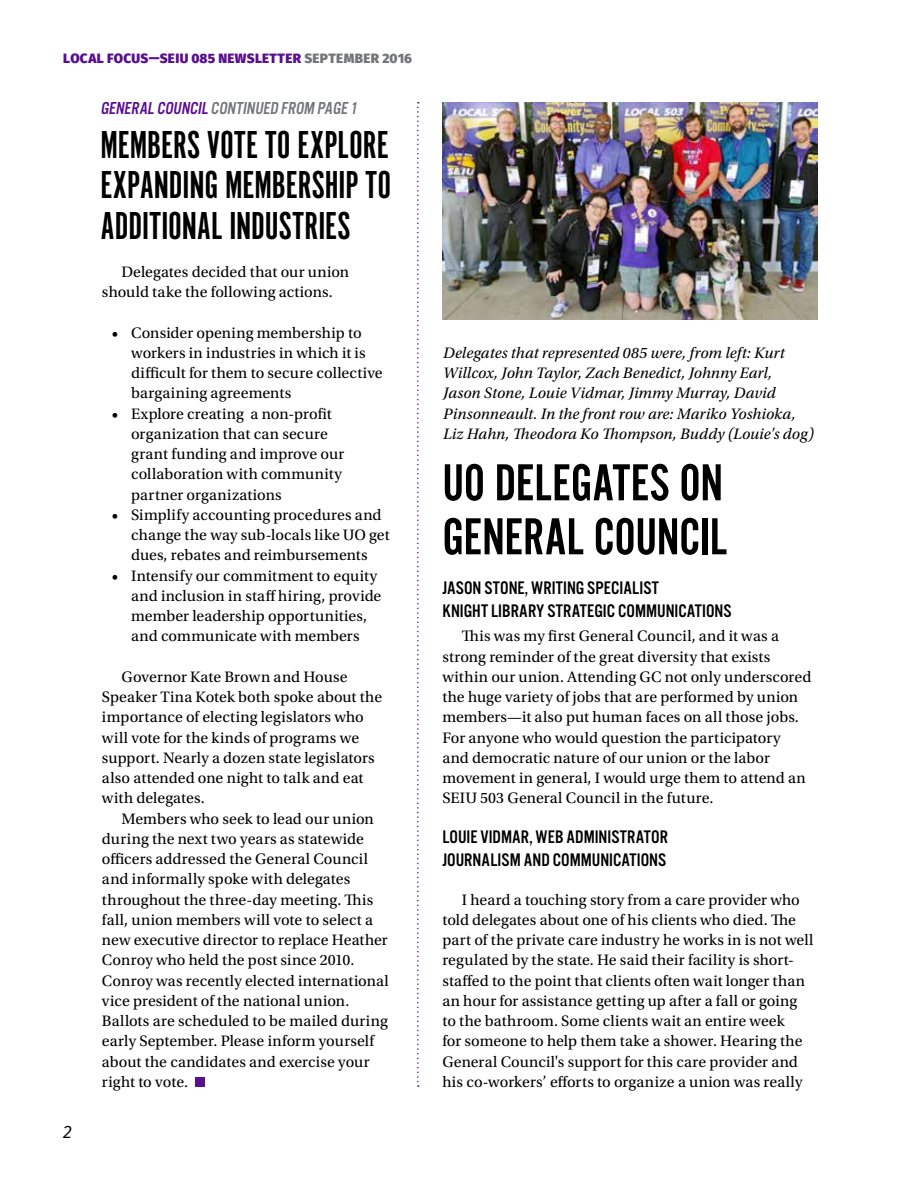
<style>
.page{position:relative;width:918px;height:1188px;background:#fff}
.page>*{position:absolute;margin:0;border:0;box-sizing:border-box;transform-origin:0 0}
.t1{font:54px/54px "Alternate Got No 2 D";letter-spacing:-.005em;color:#000}
.t2{font:40.5px/40.5px "Alternate Got No 1 D";color:#000;text-align:justify}
.t3{font:18.9px/23.2px "Alternate Got No 3 D";letter-spacing:.005em;color:#000}
.t4{font:italic 18px "Alternate Got No 3 D";color:#747578}
.t5{font:italic 18px "Fira Sans";color:#000}
.t6{font:15.9px/20.2px "Utopia Std";letter-spacing:.005em;color:#000}
.t7{font:italic 15.9px/20.2px "Utopia Std";color:#000}
.t8{font:800 13.5px "Fira Sans";letter-spacing:.025em;color:#5a0f8e}
.s1{color:#747578}
.s2{color:#5a0f8e}
</style>
<div class="page">
<svg style="left:417px;top:102px;width:2px;height:985px"></svg>
<div style="left:195px;top:1077px;width:10px;height:10px;background:#5a0f8e"></div>
<img style="left:443px;top:102px;width:374px;height:217px">
<p class="t8" style="left:63px;top:49px;width:350px">LOCAL FOCUS—SEIU 085 NEWSLETTER <span class="s1">SEPTEMBER 2016</span></p>
<p class="t4" style="left:101px;top:99px;width:261px"><span class="s2">GENERAL COUNCIL</span> CONTINUED FROM PAGE 1</p>
<h2 class="t2" style="left:101px;top:125px;width:292px">MEMBERS VOTE TO EXPLORE EXPANDING MEMBERSHIP TO ADDITIONAL INDUSTRIES</h2>
<p class="t5" style="left:63px;top:1119px;width:10px">2</p>
<p class="t6" style="left:102px;top:262px;width:249px;text-indent:19px">Delegates decided that our union should take the following actions.</p>
<p class="t6" style="left:131px;top:323px;width:253px;text-indent:-19px">• Consider opening membership to workers in industries in which it is difficult for them to secure collective bargaining agreements</p>
<p class="t6" style="left:131px;top:404px;width:215px;text-indent:-19px">• Explore creating a non-profit organization that can secure grant funding and improve our collaboration with community partner organizations</p>
<p class="t6" style="left:131px;top:505px;width:260px;text-indent:-19px">• Simplify accounting procedures and change the way sub-locals like UO get dues, rebates and reimbursements</p>
<p class="t6" style="left:131px;top:566px;width:252px;text-indent:-19px">• Intensify our commitment to equity and inclusion in staff hiring, provide member leadership opportunities, and communicate with members</p>
<p class="t6" style="left:102px;top:667px;width:282px;text-indent:19px">Governor Kate Brown and House Speaker Tina Kotek both spoke about the importance of electing legislators who will vote for the kinds of programs we support. Nearly a dozen state legislators also attended one night to talk and eat with delegates.</p>
<p class="t6" style="left:102px;top:809px;width:288px;text-indent:19px">Members who seek to lead our union during the next two years as statewide officers addressed the General Council and informally spoke with delegates throughout the three-day meeting. This fall, union members will vote to select a new executive director to replace Heather Conroy who held the post since 2010.<br>Conroy was recently elected international vice president of the national union.<br>Ballots are scheduled to be mailed during early September. Please inform yourself about the candidates and exercise your right to vote.</p>
<p class="t7" style="left:443px;top:343px;width:372px">Delegates that represented 085 were, from left: Kurt Willcox, John Taylor, Zach Benedict, Johnny Earl,<br>Jason Stone, Louie Vidmar, Jimmy Murray, David Pinsonneault. In the front row are: Mariko Yoshioka, Liz Hahn, Theodora Ko Thompson, Buddy (Louie's dog)</p>
<h1 class="t1" style="left:442px;top:457px;width:286px">UO DELEGATES ON<br>GENERAL COUNCIL</h1>
<p class="t3" style="left:442px;top:576px;width:291px">JASON STONE, WRITING SPECIALIST<br>KNIGHT LIBRARY STRATEGIC COMMUNICATIONS</p>
<p class="t6" style="left:442px;top:626px;width:371px;text-indent:19px">This was my first General Council, and it was a strong reminder of the great diversity that exists within our union. Attending GC not only underscored the huge variety of jobs that are performed by union members—it also put human faces on all those jobs.<br>For anyone who would question the participatory<br>and democratic nature of our union or the labor movement in general, I would urge them to attend an SEIU 503 General Council in the future.</p>
<p class="t3" style="left:442px;top:825px;width:227px">LOUIE VIDMAR, WEB ADMINISTRATOR<br>JOURNALISM AND COMMUNICATIONS</p>
<p class="t6" style="left:442px;top:890px;width:373px;text-indent:19px">I heard a touching story from a care provider who told delegates about one of his clients who died. The part of the private care industry he works in is not well regulated by the state. He said their facility is short&shy;staffed to the point that clients often wait longer than an hour for assistance getting up after a fall or going to the bathroom. Some clients wait an entire week<br>for someone to help them take a shower. Hearing the General Council's support for this care provider and his co-workers’ efforts to organize a union was really</p>
</div>
